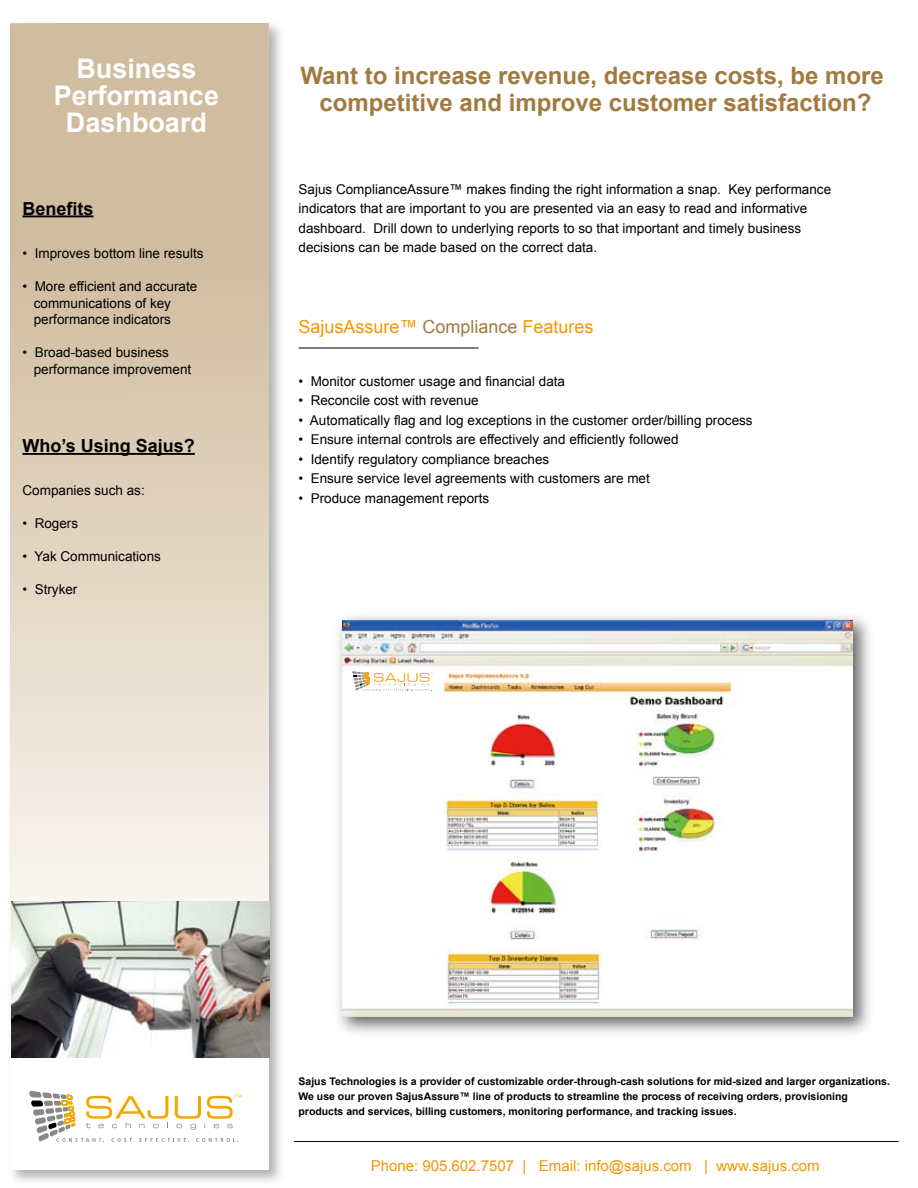
<style>
.page{position:relative;width:918px;height:1188px;background:#fff}
.page>*{position:absolute;margin:0;border:0;box-sizing:border-box;transform-origin:0 0}
.t1{font:700 27px/27px "Arial";color:#fff;text-align:center}
.t2{font:700 24px/27px "Arial";color:#a17a40;text-align:center}
.t3{font:18px "Arial";color:#f39700}
.t4{font:700 18px "Arial";color:#000}
.t5{font:15px "Arial";color:#f39700}
.t6{font:13.5px/16.5px "Arial";color:#000}
.t7{font:700 10.5px/15px "Arial";color:#000}
.s1{color:#a17a40}
</style>
<div class="page">
<img style="left:10px;top:23px;width:271px;height:1159px">
<svg style="left:11px;top:23px;width:258px;height:1147px;background:#e0d3bf"></svg>
<svg style="left:29px;top:1075px;width:213px;height:67px"></svg>
<hr style="left:23px;top:215px;width:71px;height:2px;background:#000">
<img style="left:11px;top:902px;width:258px;height:156px">
<hr style="left:23px;top:453px;width:172px;height:2px;background:#000">
<hr style="left:298px;top:348px;width:180px;height:1px;background:#000">
<hr style="left:294px;top:1141px;width:604px;height:1px;background:#000">
<img style="left:338px;top:615px;width:532px;height:419px">
<img style="left:343px;top:621px;width:510px;height:396px">
<svg style="left:352px;top:671px;width:81px;height:20px"></svg>
<h1 class="t1" style="left:54px;top:56px;width:167px">Business<br>Performance<br>Dashboard</h1>
<h3 class="t4" style="left:23px;top:196px;width:73px">Benefits</h3>
<p class="t6" style="left:23px;top:245px;width:183px">• Improves bottom line results</p>
<p class="t6" style="left:34px;top:278px;width:165px;text-indent:-11px">• More efficient and accurate communications of key performance indicators</p>
<p class="t6" style="left:34px;top:344px;width:159px;text-indent:-11px">• Broad-based business performance improvement</p>
<h3 class="t4" style="left:23px;top:434px;width:174px">Who’s Using Sajus?</h3>
<p class="t6" style="left:23px;top:483px;width:124px">Companies such as:</p>
<p class="t6" style="left:23px;top:516px;width:57px">• Rogers</p>
<p class="t6" style="left:23px;top:549px;width:140px">• Yak Communications</p>
<p class="t6" style="left:23px;top:582px;width:56px">• Stryker</p>
<h2 class="t2" style="left:300px;top:63px;width:585px">Want to increase revenue, decrease costs, be more competitive and improve customer satisfaction?</h2>
<p class="t6" style="left:298px;top:179px;width:534px;line-height:19.5px">Sajus ComplianceAssure™ makes finding the right information a snap. Key performance indicators that are important to you are presented via an easy to read and informative dashboard. Drill down to underlying reports to so that important and timely business decisions can be made based on the correct data.</p>
<h3 class="t3" style="left:298px;top:315px;width:297px">SajusAssure™ <span class="s1">Compliance</span> Features</h3>
<p class="t6" style="left:298px;top:373px;width:268px">• Monitor customer usage and financial data</p>
<p class="t6" style="left:298px;top:392px;width:182px">• Reconcile cost with revenue</p>
<p class="t6" style="left:298px;top:412px;width:456px">• Automatically flag and log exceptions in the customer order/billing process</p>
<p class="t6" style="left:298px;top:431px;width:382px">• Ensure internal controls are effectively and efficiently followed</p>
<p class="t6" style="left:298px;top:451px;width:252px">• Identify regulatory compliance breaches</p>
<p class="t6" style="left:298px;top:470px;width:353px">• Ensure service level agreements with customers are met</p>
<p class="t6" style="left:298px;top:490px;width:192px">• Produce management reports</p>
<p class="t7" style="left:298px;top:1074px;width:593px">Sajus Technologies is a provider of customizable order-through-cash solutions for mid-sized and larger organizations.<br>We use our proven SajusAssure™ line of products to streamline the process of receiving orders, provisioning products and services, billing customers, monitoring performance, and tracking issues.</p>
<p class="t5" style="left:371px;top:1156px;width:451px">Phone: 905.602.7507 | Email: info@sajus.com | www.sajus.com</p>
</div>
